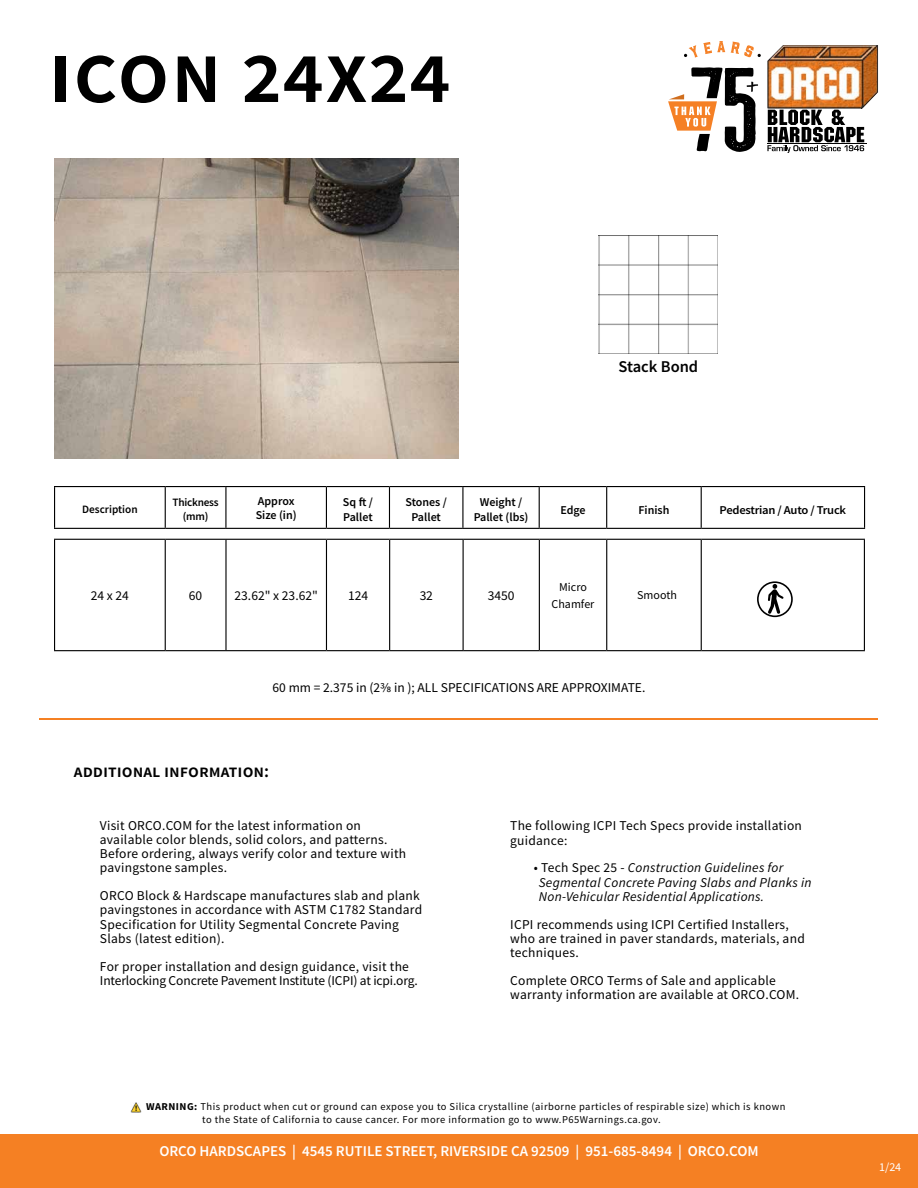
<style>
.page{position:relative;width:918px;height:1188px;background:#fff}
.page>*{position:absolute;margin:0;border:0;box-sizing:border-box;transform-origin:0 0}
.t1{font:600 87px "Source Sans Pro";letter-spacing:.01em;color:#000}
.t2{font:600 18px "Source Sans Pro";color:#000}
.t3{font:600 16.5px "Source Sans Pro";color:#000}
.t4{font:600 15px "Source Sans Pro";color:#fff}
.t5{font:13.5px/14.2px "Source Sans Pro";letter-spacing:.02em;color:#000}
.t6{font:italic 13.5px/14.2px "Source Sans Pro";letter-spacing:.02em;color:#000}
.t7{font:13.5px/14.2px "Source Sans Pro";letter-spacing:-.01em;color:#000}
.t8{font:13.5px "Source Sans Pro";color:#000}
.t9{font:600 12px/14.4px "Source Sans Pro";letter-spacing:-.01em;color:#000}
.t10{font:600 12px "Source Sans Pro";letter-spacing:-.01em;color:#000;scale:1.05 1}
.t11{font:12px/16.5px "Source Sans Pro";color:#000;text-align:center}
.t12{font:12px "Source Sans Pro";color:#fff}
.t13{font:600 11.25px/14.4px "Source Sans Pro";letter-spacing:-.02em;color:#000;text-align:center}
.t14{font:10.5px/12.6px "Source Sans Pro";letter-spacing:.045em;color:#000}
.s1{font-style:normal}
.s2{font-weight:700}
</style>
<div class="page">
<div style="left:0;top:1134px;width:918px;height:54px;background:#f58023"></div>
<hr style="left:40px;top:718px;width:838px;height:2px;background:#f58023">
<hr style="left:54px;top:486px;width:111px;height:1px;background:#000">
<hr style="left:54px;top:487px;width:1px;height:41px;background:#000">
<hr style="left:54px;top:528px;width:111px;height:1px;background:#000">
<hr style="left:165px;top:486px;width:61px;height:1px;background:#000">
<hr style="left:165px;top:487px;width:1px;height:41px;background:#000">
<hr style="left:165px;top:528px;width:61px;height:1px;background:#000">
<hr style="left:226px;top:486px;width:100px;height:1px;background:#000">
<hr style="left:225px;top:487px;width:1px;height:41px;background:#000">
<hr style="left:226px;top:528px;width:100px;height:1px;background:#000">
<hr style="left:326px;top:486px;width:63px;height:1px;background:#000">
<hr style="left:326px;top:487px;width:1px;height:41px;background:#000">
<hr style="left:326px;top:528px;width:63px;height:1px;background:#000">
<hr style="left:606px;top:487px;width:1px;height:41px;background:#000">
<hr style="left:864px;top:487px;width:1px;height:41px;background:#000">
<hr style="left:701px;top:486px;width:164px;height:1px;background:#000">
<hr style="left:701px;top:528px;width:164px;height:1px;background:#000">
<hr style="left:389px;top:486px;width:74px;height:1px;background:#000">
<hr style="left:389px;top:487px;width:1px;height:41px;background:#000">
<hr style="left:463px;top:486px;width:76px;height:1px;background:#000">
<hr style="left:389px;top:528px;width:74px;height:1px;background:#000">
<hr style="left:463px;top:528px;width:76px;height:1px;background:#000">
<hr style="left:462px;top:487px;width:1px;height:41px;background:#000">
<hr style="left:539px;top:486px;width:68px;height:1px;background:#000">
<hr style="left:539px;top:487px;width:1px;height:41px;background:#000">
<hr style="left:607px;top:486px;width:94px;height:1px;background:#000">
<hr style="left:701px;top:487px;width:1px;height:41px;background:#000">
<hr style="left:539px;top:528px;width:68px;height:1px;background:#000">
<hr style="left:607px;top:528px;width:94px;height:1px;background:#000">
<hr style="left:54px;top:539px;width:111px;height:1px;background:#000">
<hr style="left:54px;top:540px;width:1px;height:110px;background:#000">
<hr style="left:54px;top:650px;width:111px;height:1px;background:#000">
<hr style="left:607px;top:539px;width:94px;height:1px;background:#000">
<hr style="left:701px;top:539px;width:164px;height:1px;background:#000">
<hr style="left:607px;top:650px;width:94px;height:1px;background:#000">
<hr style="left:701px;top:650px;width:164px;height:1px;background:#000">
<hr style="left:165px;top:539px;width:61px;height:1px;background:#000">
<hr style="left:165px;top:540px;width:1px;height:110px;background:#000">
<hr style="left:165px;top:650px;width:61px;height:1px;background:#000">
<hr style="left:226px;top:539px;width:100px;height:1px;background:#000">
<hr style="left:225px;top:540px;width:2px;height:110px;background:#000">
<hr style="left:389px;top:540px;width:1px;height:110px;background:#000">
<hr style="left:226px;top:650px;width:100px;height:1px;background:#000">
<hr style="left:326px;top:539px;width:64px;height:1px;background:#000">
<hr style="left:326px;top:540px;width:1px;height:110px;background:#000">
<hr style="left:390px;top:539px;width:73px;height:1px;background:#000">
<hr style="left:539px;top:540px;width:1px;height:110px;background:#000">
<hr style="left:326px;top:650px;width:64px;height:1px;background:#000">
<hr style="left:390px;top:650px;width:73px;height:1px;background:#000">
<hr style="left:463px;top:539px;width:76px;height:1px;background:#000">
<hr style="left:463px;top:540px;width:1px;height:110px;background:#000">
<hr style="left:539px;top:539px;width:68px;height:1px;background:#000">
<hr style="left:606px;top:540px;width:1px;height:110px;background:#000">
<hr style="left:463px;top:650px;width:76px;height:1px;background:#000">
<hr style="left:539px;top:650px;width:68px;height:1px;background:#000">
<hr style="left:701px;top:540px;width:1px;height:110px;background:#000">
<hr style="left:864px;top:540px;width:1px;height:110px;background:#000">
<svg style="left:757px;top:581px;width:36px;height:36px"></svg>
<svg style="left:684px;top:41px;width:41px;height:17px"></svg>
<svg style="left:731px;top:42px;width:30px;height:15px"></svg>
<svg style="left:668px;top:67px;width:90px;height:85px"></svg>
<svg style="left:767px;top:45px;width:111px;height:108px"></svg>
<hr style="left:767px;top:144px;width:100px;height:1px;background:#000">
<img style="left:768px;top:45px;width:109px;height:63px">
<img style="left:54px;top:159px;width:405px;height:300px">
<img style="left:599px;top:235px;width:119px;height:118px">
<svg style="left:131px;top:1103px;width:10px;height:9px"></svg>
<h1 class="t1" style="left:48px;top:16px;width:405px">icon 24x24</h1>
<p class="t3" style="left:619px;top:356px;width:81px">Stack Bond</p>
<p class="t13" style="left:82px;top:502px;width:57px">Description</p>
<p class="t13" style="left:172px;top:495px;width:48px">Thickness (mm)</p>
<p class="t9" style="left:256px;top:493px;width:43px">Approx<br>Size (in)</p>
<p class="t9" style="left:343px;top:495px;width:31px">Sq ft /<br>Pallet</p>
<p class="t9" style="left:405px;top:495px;width:43px;text-align:center">Stones /<br>Pallet</p>
<p class="t9" style="left:474px;top:495px;width:56px;text-align:center">Weight /<br>Pallet (lbs)</p>
<p class="t9" style="left:560px;top:502px;width:27px">Edge</p>
<p class="t9" style="left:638px;top:502px;width:32px">Finish</p>
<p class="t10" style="left:720px;top:502px;width:122px">Pedestrian / Auto / Truck</p>
<p class="t5" style="left:91px;top:588px;width:40px">24 x 24</p>
<p class="t5" style="left:189px;top:588px;width:15px">60</p>
<p class="t5" style="left:235px;top:588px;width:85px">23.62" x 23.62"</p>
<p class="t5" style="left:348px;top:588px;width:22px">124</p>
<p class="t5" style="left:420px;top:588px;width:15px">32</p>
<p class="t5" style="left:488px;top:588px;width:28px">3450</p>
<p class="t11" style="left:552px;top:579px;width:44px">Micro<br>Chamfer</p>
<p class="t11" style="left:637px;top:587px;width:41px">Smooth</p>
<p class="t8" style="left:273px;top:678px;width:374px">60 mm = 2.375 in (23/8 in ); ALL SPECIFICATIONS ARE APPROXIMATE.</p>
<h2 class="t2" style="left:74px;top:759px;width:197px">additional information:</h2>
<p class="t5" style="left:100px;top:818px;width:308px">Visit ORCO.COM for the latest information on available color blends, solid colors, and patterns.<br>Before ordering, always verify color and texture with pavingstone samples.</p>
<p class="t5" style="left:100px;top:888px;width:324px">ORCO Block &amp; Hardscape manufactures slab and plank pavingstones in accordance with ASTM C1782 Standard Specification for Utility Segmental Concrete Paving Slabs (latest edition).</p>
<p class="t7" style="left:100px;top:959px;width:319px">For proper installation and design guidance, visit the<br>Interlocking Concrete Pavement Institute (ICPI) at icpi.org.</p>
<p class="t5" style="left:510px;top:818px;width:293px;line-height:15px">The following ICPI Tech Specs provide installation guidance:</p>
<p class="t6" style="left:539px;top:861px;width:274px;text-indent:-5px"><span class="s1">• Tech Spec 25 -</span> Construction Guidelines for<br>Segmental Concrete Paving Slabs and Planks in<br>Non-Vehicular Residential Applications.</p>
<p class="t5" style="left:510px;top:917px;width:296px">ICPI recommends using ICPI Certified Installers, who are trained in paver standards, materials, and techniques.</p>
<p class="t5" style="left:510px;top:973px;width:291px">Complete ORCO Terms of Sale and applicable warranty information are available at ORCO.COM.</p>
<p class="t14" style="left:202px;top:1100px;width:585px;text-indent:-56px"><span class="s2">WARNING:</span> This product when cut or ground can expose you to Silica crystalline (airborne particles of respirable size) which is known to the State of California to cause cancer. For more information go to www.P65Warnings.ca.gov.</p>
<p class="t4" style="left:159px;top:1141px;width:601px">ORCO HARDSCAPES | 4545 RUTILE STREET, RIVERSIDE CA 92509 | 951-685-8494 | ORCO.COM</p>
<p class="t12" style="left:879px;top:1160px;width:24px">1/24</p>
</div>
